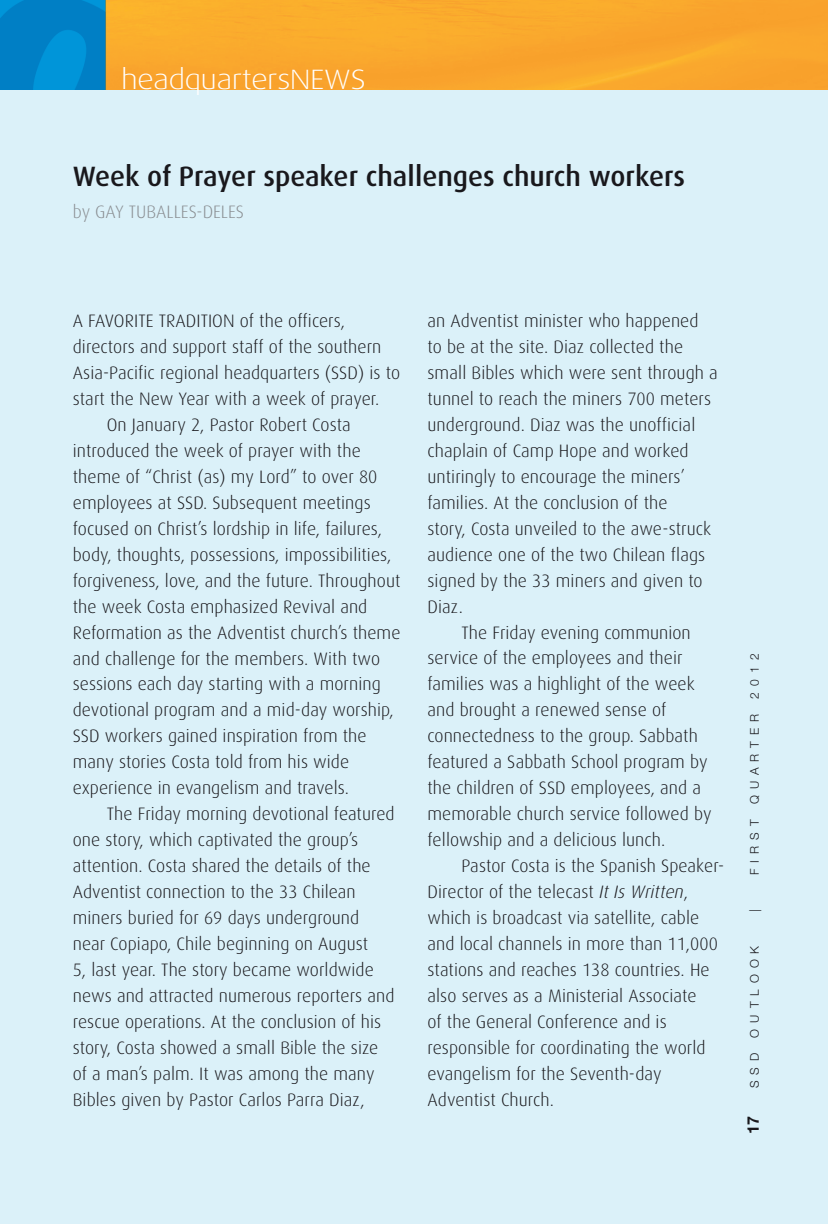
<style>
.page{position:relative;width:828px;height:1224px;background:#fff}
.page>*{position:absolute;margin:0;border:0;box-sizing:border-box;transform-origin:0 0}
.t1{font:500 28px "Dax";color:#19181c}
.t2{font:300 28px "Dax Wide";color:#fff}
.t3{font:300 18px "Dax";letter-spacing:.005em;color:#19181c}
.t4{font:300 18px "Dax";color:#898d91}
.t5{font:700 16px "Helvetica Neue";color:#19181c}
.t6{font:300 12px "Helvetica Neue";letter-spacing:.5em;color:#19181c}
.s1{font-style:italic}
</style>
<div class="page">
<img style="left:0;top:0;width:828px;height:90px">
<h1 class="t2" style="left:122px;top:63px;width:246px">headquartersNEWS</h1>
<h1 class="t1" style="left:73px;top:161px;width:614px">Week of Prayer speaker challenges church workers</h1>
<p class="t4" style="left:73px;top:202px;width:173px">by GAY TUBALLES-DELES</p>
<p class="t3" style="left:73px;top:311px;width:25px">A favorite</p>
<p class="t3" style="left:159px;top:311px;width:10px">tradition</p>
<p class="t3" style="left:240px;top:311px;width:107px">of the officers,</p>
<p class="t3" style="left:73px;top:337px;width:310px">directors and support staff of the southern</p>
<p class="t3" style="left:73px;top:363px;width:329px">Asia-Pacific regional headquarters (SSD) is to</p>
<p class="t3" style="left:73px;top:388px;width:308px">start the New Year with a week of prayer.</p>
<p class="t3" style="left:107px;top:414px;width:245px">On January 2, Pastor Robert Costa</p>
<p class="t3" style="left:73px;top:440px;width:290px">introduced the week of prayer with the</p>
<p class="t3" style="left:73px;top:466px;width:306px">theme of “Christ (as) my Lord” to over 80</p>
<p class="t3" style="left:73px;top:492px;width:299px">employees at SSD. Subsequent meetings</p>
<p class="t3" style="left:73px;top:518px;width:311px">focused on Christ’s lordship in life, failures,</p>
<p class="t3" style="left:73px;top:544px;width:320px">body, thoughts, possessions, impossibilities,</p>
<p class="t3" style="left:73px;top:570px;width:329px">forgiveness, love, and the future. Throughout</p>
<p class="t3" style="left:73px;top:596px;width:296px">the week Costa emphasized Revival and</p>
<p class="t3" style="left:73px;top:622px;width:329px">Reformation as the Adventist church’s theme</p>
<p class="t3" style="left:73px;top:648px;width:309px">and challenge for the members. With two</p>
<p class="t3" style="left:73px;top:674px;width:310px">sessions each day starting with a morning</p>
<p class="t3" style="left:73px;top:700px;width:322px">devotional program and a mid-day worship,</p>
<p class="t3" style="left:73px;top:726px;width:295px">SSD workers gained inspiration from the</p>
<p class="t3" style="left:73px;top:752px;width:278px">many stories Costa told from his wide</p>
<p class="t3" style="left:73px;top:778px;width:278px">experience in evangelism and travels.</p>
<p class="t3" style="left:107px;top:804px;width:289px">The Friday morning devotional featured</p>
<p class="t3" style="left:73px;top:830px;width:287px">one story, which captivated the group’s</p>
<p class="t3" style="left:73px;top:856px;width:299px">attention. Costa shared the details of the</p>
<p class="t3" style="left:73px;top:882px;width:284px">Adventist connection to the 33 Chilean</p>
<p class="t3" style="left:73px;top:908px;width:288px">miners buried for 69 days underground</p>
<p class="t3" style="left:73px;top:934px;width:297px">near Copiapo, Chile beginning on August</p>
<p class="t3" style="left:73px;top:960px;width:303px">5, last year. The story became worldwide</p>
<p class="t3" style="left:73px;top:986px;width:323px">news and attracted numerous reporters and</p>
<p class="t3" style="left:73px;top:1012px;width:310px">rescue operations. At the conclusion of his</p>
<p class="t3" style="left:73px;top:1038px;width:307px">story, Costa showed a small Bible the size</p>
<p class="t3" style="left:73px;top:1064px;width:303px">of a man’s palm. It was among the many</p>
<p class="t3" style="left:73px;top:1090px;width:293px">Bibles given by Pastor Carlos Parra Diaz,</p>
<p class="t3" style="left:428px;top:311px;width:273px">an Adventist minister who happened</p>
<p class="t3" style="left:428px;top:337px;width:257px">to be at the site. Diaz collected the</p>
<p class="t3" style="left:428px;top:362px;width:292px">small Bibles which were sent through a</p>
<p class="t3" style="left:428px;top:388px;width:285px">tunnel to reach the miners 700 meters</p>
<p class="t3" style="left:428px;top:414px;width:269px">underground. Diaz was the unofficial</p>
<p class="t3" style="left:428px;top:440px;width:263px">chaplain of Camp Hope and worked</p>
<p class="t3" style="left:428px;top:466px;width:259px">untiringly to encourage the miners’</p>
<p class="t3" style="left:428px;top:492px;width:242px">families. At the conclusion of the</p>
<p class="t3" style="left:428px;top:518px;width:285px">story, Costa unveiled to the awe-struck</p>
<p class="t3" style="left:428px;top:544px;width:279px">audience one of the two Chilean flags</p>
<p class="t3" style="left:428px;top:570px;width:277px">signed by the 33 miners and given to</p>
<p class="t3" style="left:428px;top:596px;width:37px">Diaz.</p>
<p class="t3" style="left:462px;top:622px;width:231px">The Friday evening communion</p>
<p class="t3" style="left:428px;top:648px;width:257px">service of the employees and their</p>
<p class="t3" style="left:428px;top:674px;width:269px">families was a highlight of the week</p>
<p class="t3" style="left:428px;top:700px;width:240px">and brought a renewed sense of</p>
<p class="t3" style="left:428px;top:726px;width:272px">connectedness to the group. Sabbath</p>
<p class="t3" style="left:428px;top:752px;width:282px">featured a Sabbath School program by</p>
<p class="t3" style="left:428px;top:778px;width:275px">the children of SSD employees, and a</p>
<p class="t3" style="left:428px;top:804px;width:286px">memorable church service followed by</p>
<p class="t3" style="left:428px;top:830px;width:239px">fellowship and a delicious lunch.</p>
<p class="t3" style="left:462px;top:856px;width:264px">Pastor Costa is the Spanish Speaker-</p>
<p class="t3" style="left:428px;top:882px;width:262px">Director of the telecast <span class="s1">It Is Written</span>,</p>
<p class="t3" style="left:428px;top:908px;width:273px">which is broadcast via satellite, cable</p>
<p class="t3" style="left:428px;top:934px;width:292px">and local channels in more than 11,000</p>
<p class="t3" style="left:428px;top:960px;width:284px">stations and reaches 138 countries. He</p>
<p class="t3" style="left:428px;top:986px;width:271px">also serves as a Ministerial Associate</p>
<p class="t3" style="left:428px;top:1012px;width:241px">of the General Conference and is</p>
<p class="t3" style="left:428px;top:1038px;width:280px">responsible for coordinating the world</p>
<p class="t3" style="left:428px;top:1064px;width:236px">evangelism for the Seventh-day</p>
<p class="t3" style="left:428px;top:1090px;width:128px">Adventist Church.</p>
<p class="t6" style="left:747px;top:698px;width:46px;rotate:-90deg">2012</p>
<p class="t6" style="left:747px;top:804px;width:92px;rotate:-90deg">quarter</p>
<p class="t6" style="left:747px;top:875px;width:57px;rotate:-90deg">firs t</p>
<p class="t6" style="left:747px;top:912px;width:4px;rotate:-90deg">|</p>
<p class="t6" style="left:747px;top:1038px;width:93px;rotate:-90deg">Outlook</p>
<p class="t6" style="left:747px;top:1088px;width:37px;rotate:-90deg">SSD</p>
<p class="t5" style="left:743px;top:1134px;width:19px;rotate:-90deg">17</p>
</div>
